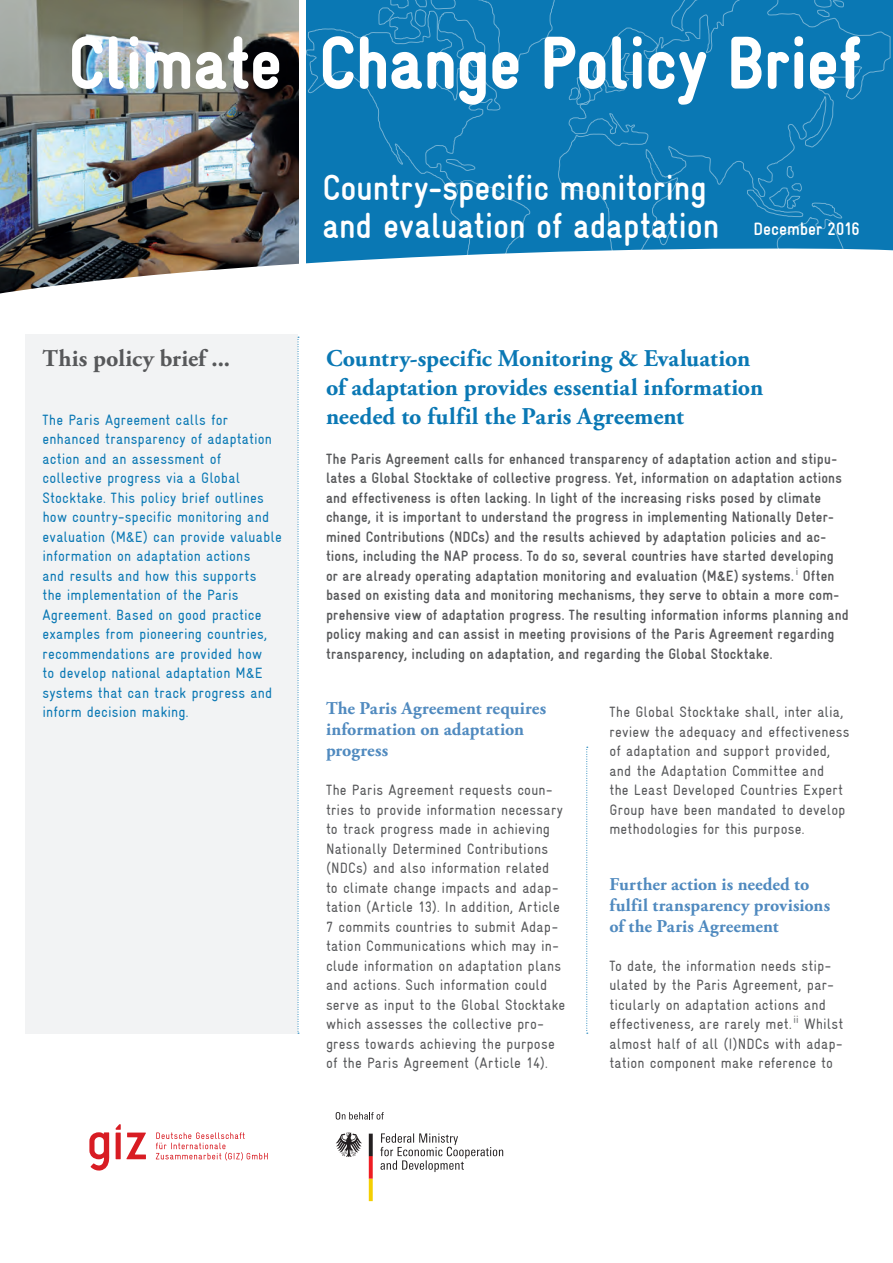
<style>
.page{position:relative;width:893px;height:1263px;background:#fff}
.page>*{position:absolute;margin:0;border:0;box-sizing:border-box;transform-origin:0 0}
.t1{font:900 condensed 75px "Gravur";letter-spacing:-.01em;color:#fff}
.t2{font:700 condensed 36px/37.8px "Gravur";letter-spacing:-.005em;color:#fff}
.Zwischentitel{font:700 24px/28.8px "Adobe Garamond Pro";letter-spacing:.005em;color:#0a78b4}
.Zwischentitel-2{font:700 24px "Adobe Garamond Pro";letter-spacing:.01em;color:#57585a}
.U2{font:700 18px/21px "Adobe Garamond Pro";letter-spacing:.005em;color:#508abf}
.t3{font:700 condensed 18px "Gravur";color:#fff}
.Fließtext{font:condensed 15px/19.5px "Gravur";letter-spacing:.01em;color:#57585a}
.Fließtext-2{font:700 condensed 15px/19.5px "Gravur";letter-spacing:.01em;color:#57585a}
.Fließtext-3{font:condensed 15px/19.5px "Gravur";letter-spacing:.01em;color:#0a78b4}
</style>
<div class="page">
<img style="left:0;top:0;width:298px;height:245px">
<svg style="left:89px;top:1132px;width:20px;height:39px"></svg>
<svg style="left:116px;top:1124px;width:30px;height:35px"></svg>
<svg style="left:156px;top:1132px;width:112px;height:28px"></svg>
<svg style="left:336px;top:1132px;width:26px;height:25px"></svg>
<svg style="left:369px;top:1133px;width:4px;height:68px"></svg>
<svg style="left:380px;top:1133px;width:123px;height:39px"></svg>
<svg style="left:336px;top:1112px;width:48px;height:7px"></svg>
<div style="left:26px;top:334px;width:272px;height:699px;background:#f2f3f4"></div>
<svg style="left:586px;top:747px;width:2px;height:287px"></svg>
<svg style="left:298px;top:337px;width:1px;height:697px"></svg>
<div style="left:306px;top:0;width:585px;height:245px;background:#0a78b4"></div>
<svg style="left:0;top:245px;width:893px;height:49px"></svg>
<p class="t1" style="left:68px;top:21px;width:795px">Climate Change Policy Brief</p>
<p class="Zwischentitel-2" style="left:43px;top:344px;width:189px">This policy brief ...</p>
<p class="Fließtext-3" style="left:43px;top:410px;width:241px">The Paris Agreement calls for enhanced transparency of adaptation action and an assessment of collective progress via a Global Stocktake. This policy brief outlines how country-specific monitoring and evaluation (M&amp;E) can provide valuable information on adaptation actions<br>and results and how this supports<br>the implementation of the Paris Agreement. Based on good practice examples from pioneering countries, recommendations are provided how<br>to develop national adaptation M&amp;E systems that can track progress and inform decision making.</p>
<p class="t2" style="left:322px;top:169px;width:398px">Country-specific monitoring and evaluation of adaptation</p>
<p class="t3" style="left:753px;top:219px;width:108px">December 2016</p>
<p class="Zwischentitel" style="left:326px;top:344px;width:439px">Country-specific Monitoring &amp; Evaluation of adaptation provides essential information needed to fulfil the Paris Agreement</p>
<p class="Fließtext-2" style="left:326px;top:449px;width:524px">The Paris Agreement calls for enhanced transparency of adaptation action and stipu&shy;lates a Global Stocktake of collective progress. Yet, information on adaptation actions and effectiveness is often lacking. In light of the increasing risks posed by climate change, it is important to understand the progress in implementing Nationally Deter&shy;mined Contributions (NDCs) and the results achieved by adaptation policies and ac&shy;tions, including the NAP process. To do so, several countries have started developing or are already operating adaptation monitoring and evaluation (M&amp;E) systems. <sup>i</sup> Often based on existing data and monitoring mechanisms, they serve to obtain a more com&shy;prehensive view of adaptation progress. The resulting information informs planning and policy making and can assist in meeting provisions of the Paris Agreement regarding transparency, including on adaptation, and regarding the Global Stocktake.</p>
<p class="U2" style="left:326px;top:698px;width:222px">The Paris Agreement requires information on adaptation progress</p>
<p class="Fließtext" style="left:326px;top:780px;width:241px">The Paris Agreement requests coun&shy;tries to provide information necessary to track progress made in achieving Nationally Determined Contributions (NDCs) and also information related<br>to climate change impacts and adap&shy;tation (Article 13). In addition, Article 7 commits countries to submit Adap&shy;tation Communications which may in&shy;clude information on adaptation plans and actions. Such information could serve as input to the Global Stocktake which assesses the collective pro&shy;gress towards achieving the purpose of the Paris Agreement (Article 14).</p>
<p class="Fließtext" style="left:609px;top:702px;width:242px">The Global Stocktake shall, inter alia, review the adequacy and effectiveness of adaptation and support provided, and the Adaptation Committee and<br>the Least Developed Countries Expert Group have been mandated to develop methodologies for this purpose.</p>
<p class="U2" style="left:609px;top:874px;width:222px">Further action is needed to fulfil transparency provisions of the Paris Agreement</p>
<p class="Fließtext" style="left:609px;top:956px;width:235px">To date, the information needs stip&shy;ulated by the Paris Agreement, par&shy;ticularly on adaptation actions and effectiveness, are rarely met. <sup>ii</sup> Whilst almost half of all (I)NDCs with adap&shy;tation component make reference to</p>
</div>
